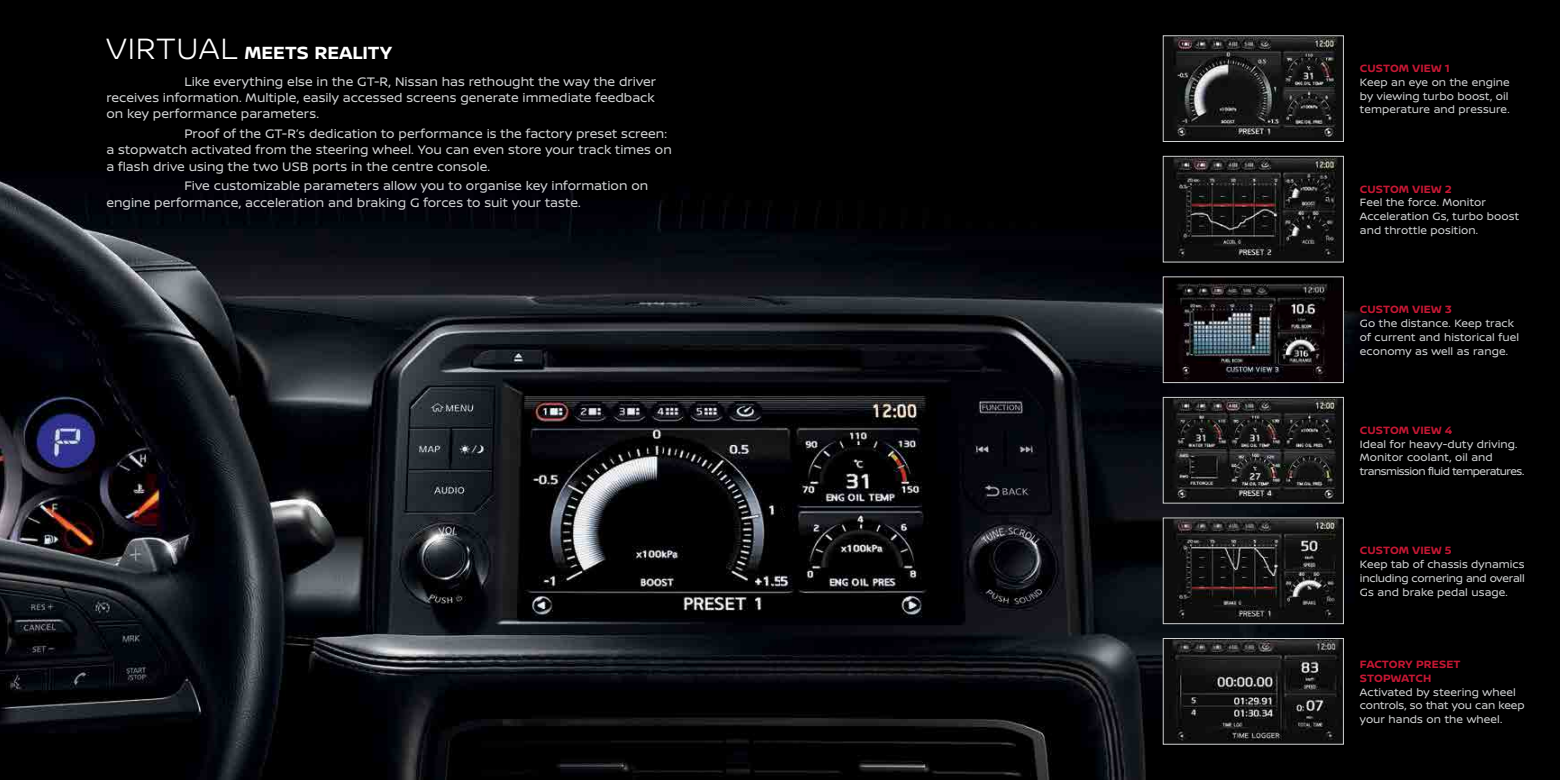
<style>
.page{position:relative;width:1560px;height:780px;background:#fff}
.page>*{position:absolute;margin:0;border:0;box-sizing:border-box;transform-origin:0 0}
.t1{font:700 18.75px "Nissan Brand";color:#fff}
.t2{font:13.12px/16.2px "Nissan Brand";color:#d0d2d3}
.t3{font:11.25px/13.8px "Nissan Brand";color:#d0d2d3}
.t4{font:700 11.25px/13.8px "Nissan Brand";letter-spacing:.01em;color:#c41733}
.s1{font-weight:300;font-size:31.25px}
</style>
<div class="page">
<img style="left:0;top:0;width:1559px;height:780px">
<img style="left:1164px;top:37px;width:177px;height:103px">
<div style="left:1162px;top:35px;width:181px;height:107px;border:1px solid #d0d2d3"></div>
<img style="left:1164px;top:158px;width:177px;height:102px">
<div style="left:1162px;top:156px;width:181px;height:106px;border:1px solid #d0d2d3"></div>
<img style="left:1164px;top:278px;width:177px;height:103px">
<div style="left:1162px;top:276px;width:181px;height:107px;border:1px solid #d0d2d3"></div>
<img style="left:1164px;top:399px;width:177px;height:102px">
<div style="left:1162px;top:397px;width:181px;height:106px;border:1px solid #d0d2d3"></div>
<img style="left:1164px;top:519px;width:177px;height:103px">
<div style="left:1162px;top:517px;width:181px;height:107px;border:1px solid #d0d2d3"></div>
<img style="left:1164px;top:640px;width:177px;height:102px">
<div style="left:1162px;top:638px;width:181px;height:106px;border:1px solid #d0d2d3"></div>
<h1 class="t1" style="left:106px;top:39px;width:287px"><span class="s1">VIRTUAL</span> MEETS REALITY</h1>
<p class="t2" style="left:106px;top:72px;width:551px;text-align:justify;text-indent:78px">Like everything else in the GT-R, Nissan has rethought the way the driver receives information. Multiple, easily accessed screens generate immediate feedback on key performance parameters.</p>
<p class="t2" style="left:106px;top:125px;width:567px;text-indent:78px">Proof of the GT-R’s dedication to performance is the factory preset screen: a stopwatch activated from the steering wheel. You can even store your track times on a flash drive using the two USB ports in the centre console.</p>
<p class="t2" style="left:106px;top:177px;width:543px;text-indent:78px">Five customizable parameters allow you to organise key information on engine performance, acceleration and braking G forces to suit your taste.</p>
<p class="t4" style="left:1359px;top:61px;width:92px">CUSTOM VIEW 1</p>
<p class="t3" style="left:1359px;top:75px;width:151px;text-align:justify">Keep an eye on the engine by viewing turbo boost, oil temperature and pressure.</p>
<p class="t4" style="left:1359px;top:181px;width:93px">CUSTOM VIEW 2</p>
<p class="t3" style="left:1359px;top:195px;width:161px">Feel the force. Monitor<br>Acceleration Gs, turbo boost and throttle position.</p>
<p class="t4" style="left:1359px;top:302px;width:94px">CUSTOM VIEW 3</p>
<p class="t3" style="left:1359px;top:316px;width:161px">Go the distance. Keep track of current and historical fuel economy as well as range.</p>
<p class="t4" style="left:1359px;top:422px;width:94px">CUSTOM VIEW 4</p>
<p class="t3" style="left:1359px;top:436px;width:166px">Ideal for heavy-duty driving.<br>Monitor coolant, oil and transmission fluid temperatures.</p>
<p class="t4" style="left:1359px;top:543px;width:93px">CUSTOM VIEW 5</p>
<p class="t3" style="left:1359px;top:557px;width:166px;text-align:justify">Keep tab of chassis dynamics including cornering and overall Gs and brake pedal usage.</p>
<p class="t4" style="left:1359px;top:656px;width:102px">FACTORY PRESET<br>STOPWATCH</p>
<p class="t3" style="left:1359px;top:684px;width:166px">Activated by steering wheel controls, so that you can keep your hands on the wheel.</p>
</div>
